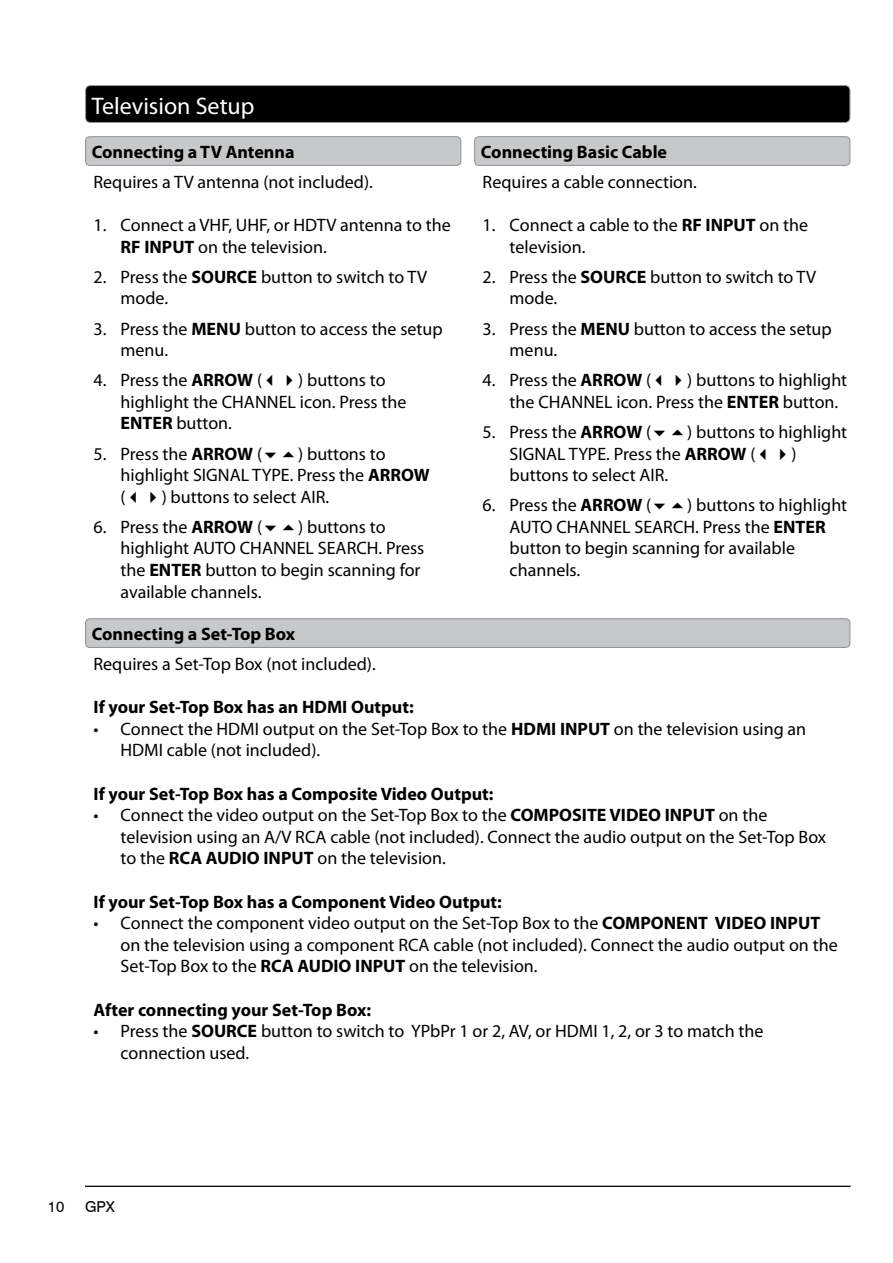
<style>
.page{position:relative;width:893px;height:1263px;background:#fff}
.page>*{position:absolute;margin:0;border:0;box-sizing:border-box;transform-origin:0 0}
.t1{font:24px "Myriad Pro";color:#fff}
.t2{font:18px/21.6px "Myriad Pro";color:#000}
.t3{font:700 18px "Myriad Pro";color:#000}
.t4{font:15px "Swiss 721 BT";color:#000}
.s1{font-weight:700}
</style>
<div class="page">
<hr style="left:85px;top:1186px;width:765px;height:1px;background:#000">
<div style="left:86px;top:86px;width:764px;height:36px;background:#000;border-radius:5px"></div>
<div style="left:85px;top:85px;width:765px;height:38px;border:1px solid #939598;border-radius:5px"></div>
<div style="left:86px;top:137px;width:375px;height:28px;background:#c7c8ca;border-radius:4px"></div>
<div style="left:85px;top:136px;width:376px;height:30px;border:1px solid #939598;border-radius:4px"></div>
<div style="left:86px;top:619px;width:764px;height:28px;background:#c7c8ca;border-radius:4px"></div>
<div style="left:85px;top:618px;width:765px;height:30px;border:1px solid #939598;border-radius:4px"></div>
<div style="left:475px;top:137px;width:375px;height:28px;background:#c7c8ca;border-radius:4px"></div>
<div style="left:474px;top:136px;width:376px;height:30px;border:1px solid #939598;border-radius:4px"></div>
<h1 class="t1" style="left:92px;top:91px;width:164px">Television Setup</h1>
<p class="t3" style="left:92px;top:140px;width:204px">Connecting a TV Antenna</p>
<p class="t2" style="left:94px;top:171px;width:281px">Requires a TV antenna (not included).</p>
<p class="t2" style="left:121px;top:214px;width:332px;text-indent:-27px">1. Connect a VHF, UHF, or HDTV antenna to the<br><span class="s1">RF INPUT</span> on the television.</p>
<p class="t2" style="left:121px;top:266px;width:308px;text-indent:-27px">2. Press the <span class="s1">SOURCE</span> button to switch to TV mode.</p>
<p class="t2" style="left:121px;top:317px;width:324px;text-indent:-27px">3. Press the <span class="s1">MENU</span> button to access the setup menu.</p>
<p class="t2" style="left:121px;top:369px;width:287px;text-indent:-27px">4. Press the <span class="s1">ARROW</span> (✓✔) buttons to highlight the CHANNEL icon. Press the<br><span class="s1">ENTER</span> button.</p>
<p class="t2" style="left:94px;top:442px;width:170px">5. Press the <span class="s1">ARROW</span> (</p>
<p class="t2" style="left:121px;top:442px;width:311px;text-indent:178px">) buttons to highlight SIGNAL TYPE. Press the <span class="s1">ARROW </span>(✓✔) buttons to select AIR.</p>
<p class="t2" style="left:94px;top:516px;width:170px">6. Press the <span class="s1">ARROW</span> (</p>
<p class="t2" style="left:121px;top:516px;width:305px;text-indent:178px">) buttons to highlight AUTO CHANNEL SEARCH. Press the <span class="s1">ENTER</span> button to begin scanning for available channels.</p>
<p class="t3" style="left:92px;top:622px;width:205px">Connecting a Set-Top Box</p>
<p class="t3" style="left:481px;top:140px;width:188px">Connecting Basic Cable</p>
<p class="t2" style="left:483px;top:171px;width:216px">Requires a cable connection.</p>
<p class="t2" style="left:510px;top:214px;width:300px;text-indent:-27px">1. Connect a cable to the <span class="s1">RF INPUT</span> on the television.</p>
<p class="t2" style="left:510px;top:266px;width:308px;text-indent:-27px">2. Press the <span class="s1">SOURCE</span> button to switch to TV mode.</p>
<p class="t2" style="left:510px;top:317px;width:324px;text-indent:-27px">3. Press the <span class="s1">MENU</span> button to access the setup menu.</p>
<p class="t2" style="left:510px;top:369px;width:339px;text-indent:-27px">4. Press the <span class="s1">ARROW</span> (✓✔) buttons to highlight the CHANNEL icon. Press the <span class="s1">ENTER</span> button.</p>
<p class="t2" style="left:483px;top:421px;width:170px">5. Press the <span class="s1">ARROW</span> (</p>
<p class="t2" style="left:510px;top:421px;width:339px;text-indent:178px">) buttons to highlight<br>SIGNAL TYPE. Press the <span class="s1">ARROW</span> (✓✔) buttons to select AIR.</p>
<p class="t2" style="left:483px;top:494px;width:170px">6. Press the <span class="s1">ARROW</span> (</p>
<p class="t2" style="left:510px;top:494px;width:339px;text-indent:178px">) buttons to highlight<br>AUTO CHANNEL SEARCH. Press the <span class="s1">ENTER </span>button to begin scanning for available channels.</p>
<p class="t2" style="left:94px;top:653px;width:284px">Requires a Set-Top Box (not included).</p>
<p class="t3" style="left:94px;top:695px;width:322px">If your Set-Top Box has an HDMI Output:</p>
<p class="t2" style="left:121px;top:718px;width:687px;text-indent:-27px">• Connect the HDMI output on the Set-Top Box to the <span class="s1">HDMI INPUT</span> on the television using an<br>HDMI cable (not included).</p>
<p class="t3" style="left:94px;top:782px;width:401px">If your Set-Top Box has a Composite Video Output:</p>
<p class="t2" style="left:121px;top:804px;width:707px;text-indent:-27px">• Connect the video output on the Set-Top Box to the <span class="s1">COMPOSITE VIDEO INPUT</span> on the television using an A/V RCA cable (not included). Connect the audio output on the Set-Top Box to the <span class="s1">RCA AUDIO INPUT</span> on the television.</p>
<p class="t3" style="left:94px;top:890px;width:410px">If your Set-Top Box has a Component Video Output:</p>
<p class="t2" style="left:121px;top:912px;width:719px;text-indent:-27px">• Connect the component video output on the Set-Top Box to the <span class="s1">COMPONENT VIDEO INPUT </span>on the television using a component RCA cable (not included). Connect the audio output on the<br>Set-Top Box to the <span class="s1">RCA AUDIO INPUT</span> on the television.</p>
<p class="t3" style="left:94px;top:998px;width:279px">After connecting your Set-Top Box:</p>
<p class="t2" style="left:121px;top:1020px;width:644px;text-indent:-27px">• Press the <span class="s1">SOURCE</span> button to switch to YPbPr 1 or 2, AV, or HDMI 1, 2, or 3 to match the connection used.</p>
<p class="t4" style="left:48px;top:1197px;width:18px">10</p>
<p class="t4" style="left:85px;top:1197px;width:31px">GPX</p>
</div>
